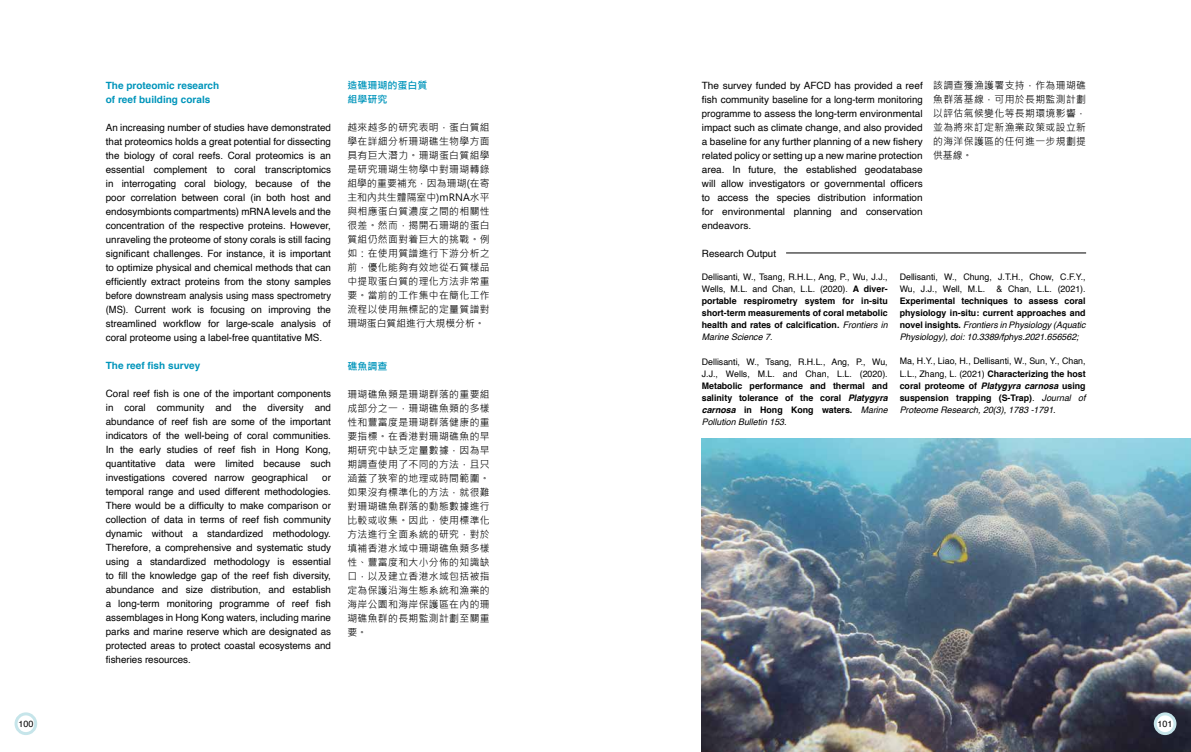
<style>
.page{position:relative;width:1191px;height:752px;background:#fff}
.page>*{position:absolute;margin:0;border:0;box-sizing:border-box;transform-origin:0 0}
.t1{font:10px/14px "Helvetica";color:#000;text-align:justify}
.t2{font:10px/14px "Microsoft Jheng Hei";letter-spacing:.04em;color:#000;text-align:justify}
.t3{font:700 10px/14px "Helvetica";color:#0095bb}
.t4{font:700 10px/14px "Microsoft Jheng Hei";color:#0095bb}
.t5{font:700 9px/12px "Helvetica";color:#000;text-align:justify}
.t6{font:9px/12px "Helvetica";color:#000}
.s1{font-weight:400}
.s2{font-weight:400;font-style:italic}
.s3{font-style:italic}
</style>
<div class="page">
<hr style="left:786px;top:253px;width:300px;height:1px;background:#000">
<img style="left:702px;top:438px;width:489px;height:313px">
<div style="left:1155px;top:713px;width:20px;height:20px;background:#fff;border-radius:50%"></div>
<div style="left:1153px;top:712px;width:23px;height:22px;border:3px solid #c6e5ea;border-radius:50%"></div>
<div style="left:15px;top:712px;width:22px;height:22px;border:3px solid #c6e5ea;border-radius:50%"></div>
<p class="t3" style="left:106px;top:78px;width:115px">The proteomic research of reef building corals</p>
<p class="t1" style="left:106px;top:120px;width:227px">An increasing number of studies have demonstrated that proteomics holds a great potential for dissecting the biology of coral reefs. Coral proteomics is an essential complement to coral transcriptomics in interrogating coral biology, because of the poor correlation between coral (in both host and endosymbionts compartments) mRNA levels and the concentration of the respective proteins. However, unraveling the proteome of stony corals is still facing significant challenges. For instance, it is important to optimize physical and chemical methods that can efficiently extract proteins from the stony samples before downstream analysis using mass spectrometry (MS). Current work is focusing on improving the streamlined workflow for large-scale analysis of coral proteome using a label-free quantitative MS.</p>
<p class="t3" style="left:106px;top:358px;width:96px">The reef fish survey</p>
<p class="t1" style="left:106px;top:386px;width:227px">Coral reef fish is one of the important components in coral community and the diversity and abundance of reef fish are some of the important indicators of the well-being of coral communities.<br>In the early studies of reef fish in Hong Kong, quantitative data were limited because such investigations covered narrow geographical</p>
<p class="t1" style="left:106px;top:470px;width:227px;text-indent:216px">or temporal range and used different methodologies.<br>There would be a difficulty to make comparison or collection of data in terms of reef fish community dynamic without a standardized methodology.<br>Therefore, a comprehensive and systematic study using a standardized methodology is essential to fill the knowledge gap of the reef fish diversity, abundance and size distribution, and establish a long-term monitoring programme of reef fish assemblages in Hong Kong waters, including marine parks and marine reserve which are designated as protected areas to protect coastal ecosystems and fisheries resources.</p>
<p class="t4" style="left:347px;top:78px;width:81px">造礁珊瑚的蛋白質組學研究</p>
<p class="t2" style="left:347px;top:120px;width:144px">越來越多的研究表明，蛋白質組學在詳細分析珊瑚礁生物學方面具有巨大潛力。珊瑚蛋白質組學是研究珊瑚生物學中對珊瑚轉錄組學的重要補充，因為珊瑚(在寄主和內共生體隔室中)mRNA水平與相應蛋白質濃度之間的相關性很差。然而，揭開石珊瑚的蛋白質組仍然面對着巨大的挑戰。例如：在使用質譜進行下游分析之前，優化能夠有效地從石質樣品中提取蛋白質的理化方法非常重要。當前的工作集中在簡化工作流程以使用無標記的定量質譜對珊瑚蛋白質組進行大規模分析。</p>
<p class="t4" style="left:347px;top:358px;width:41px">礁魚調查</p>
<p class="t2" style="left:347px;top:386px;width:144px">珊瑚礁魚類是珊瑚群落的重要組成部分之一，珊瑚礁魚類的多樣性和豐富度是珊瑚群落健康的重要指標。在香港對珊瑚礁魚的早期研究中缺乏定量數據，因為早期調查使用了不同的方法，且只涵蓋了狹窄的地理或時間範圍。如果沒有標準化的方法，就很難對珊瑚礁魚群落的動態數據進行比較或收集。因此，使用標準化方法進行全面系統的研究，對於填補香港水域中珊瑚礁魚類多樣性、豐富度和大小分佈的知識缺口，以及建立香港水域包括被指定為保護沿海生態系統和漁業的海岸公園和海岸保護區在內的珊瑚礁魚群的長期監測計劃至關重要。</p>
<p class="t1" style="left:702px;top:78px;width:222px">The survey funded by AFCD has provided a reef fish community baseline for a long-term monitoring programme to assess the long-term environmental impact such as climate change, and also provided a baseline for any further planning of a new fishery related policy or setting up a new marine protection area. In future, the established geodatabase will allow investigators or governmental officers to access the species distribution information for environmental planning and conservation endeavors.</p>
<p class="t1" style="left:702px;top:246px;width:76px">Research Output</p>
<p class="t2" style="left:933px;top:78px;width:154px">該調查獲漁護署支持，作為珊瑚礁魚群落基線，可用於長期監測計劃以評估氣候變化等長期環境影響，並為將來訂定新漁業政策或設立新的海洋保護區的任何進一步規劃提供基線。</p>
<p class="t5" style="left:702px;top:271px;width:187px"><span class="s1">Dellisanti, W., Tsang, R.H.L., Ang, P., Wu, J.J., Wells, M.L. and Chan, L.L. (2020).</span> A diver&shy;portable respirometry system for in-situ short-term measurements of coral metabolic health and rates of calcification. <span class="s2">Frontiers in Marine Science 7</span><span class="s1">.</span></p>
<p class="t6" style="left:702px;top:355px;width:187px">Dellisanti, W., Tsang, R.H.L., Ang, P., Wu,<br>J.J., Wells, M.L. and Chan, L.L. (2020).</p>
<p class="t5" style="left:702px;top:379px;width:187px">Metabolic performance and thermal and salinity tolerance of the coral <span class="s3">Platygyra carnosa</span> in Hong Kong waters. <span class="s2">Marine Pollution Bulletin 153.</span></p>
<p class="t6" style="left:899px;top:271px;width:187px">Dellisanti, W., Chung, J.T.H., Chow, C.F.Y.,<br>Wu, J.J., Well, M.L.</p>
<p class="t6" style="left:996px;top:283px;width:91px">&amp; Chan, L.L. (2021).</p>
<p class="t5" style="left:899px;top:295px;width:187px">Experimental techniques to assess coral physiology in-situ: current approaches and novel insights. <span class="s2">Frontiers in Physiology (Aquatic Physiology), doi: 10.3389/fphys.2021.656562;</span></p>
<p class="t5" style="left:899px;top:355px;width:187px"><span class="s1">Ma, H.Y., Liao, H., Dellisanti, W., Sun, Y., Chan, L.L., Zhang, L. (2021)</span> Characterizing the host coral proteome of <span class="s3">Platygyra carnosa</span> using suspension trapping (S-Trap)<span class="s2">. Journal of Proteome Research, 20(3), 1783 -1791.</span></p>
<p class="t6" style="left:18px;top:717px;width:17px">100</p>
<p class="t6" style="left:1157px;top:717px;width:17px">101</p>
</div>
